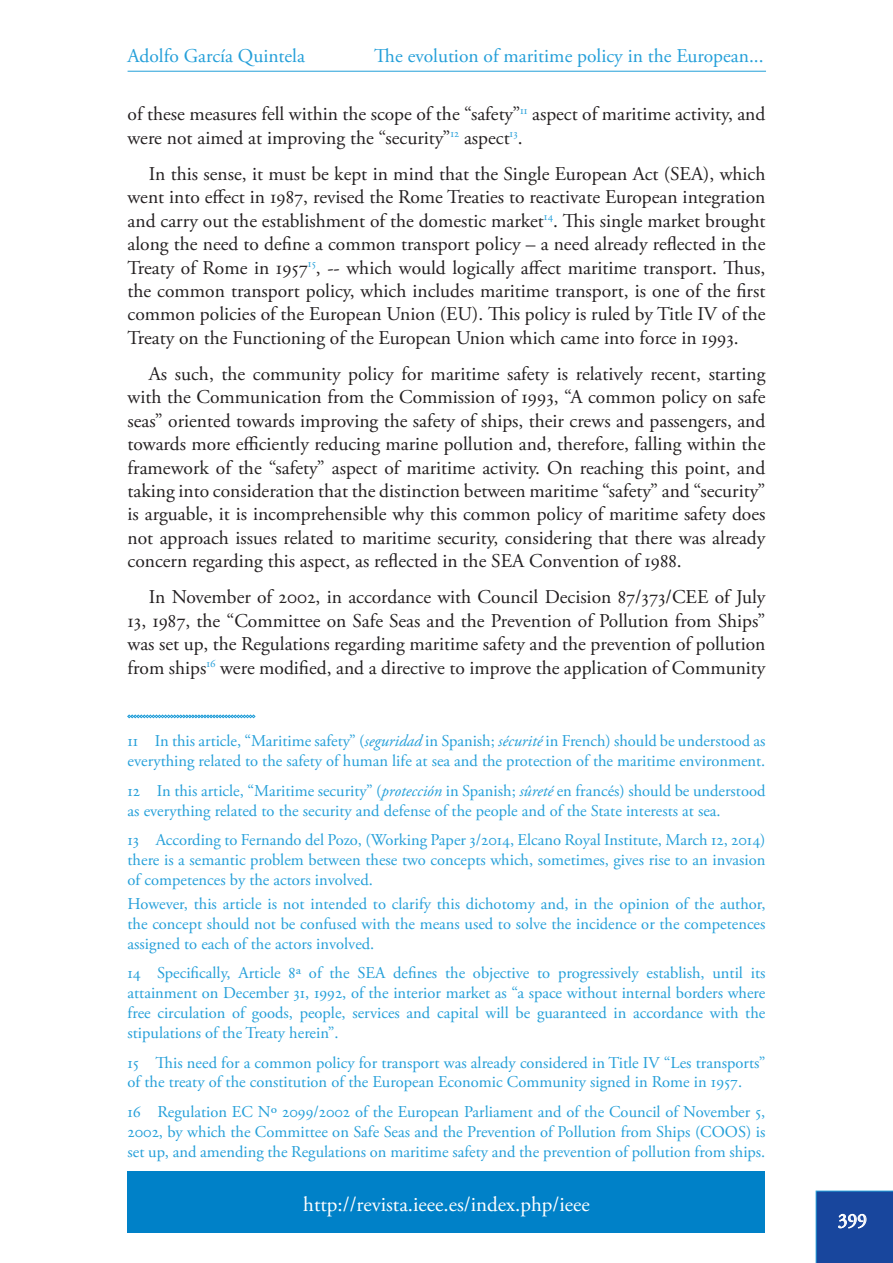
<style>
.page{position:relative;width:893px;height:1263px;background:#fff}
.page>*{position:absolute;margin:0;border:0;box-sizing:border-box;transform-origin:0 0}
.t1{font:21px "Adobe Garamond Pro";color:#fff}
.IEEE_parrafoNormal{font:19.5px/23.4px "Adobe Garamond Pro";color:#231f20;text-align:justify}
.t2{font:19.5px "Adobe Garamond Pro";color:#249fd9}
.t3{font:19.5px "Adobe Garamond Pro";color:#fff}
.IEEE_notasPie{font:16.5px/19.8px "Adobe Garamond Pro";color:#249fd9;text-align:justify}
.s1{font-style:italic}
</style>
<div class="page">
<svg style="left:816px;top:1191px;width:77px;height:72px;background:#1f4da0"></svg>
<div style="left:128px;top:1171px;width:637px;height:62px;background:#0081c8"></div>
<hr style="left:128px;top:71px;width:638px;height:1px;background:#249fd9">
<svg style="left:127px;top:715px;width:128px;height:3px"></svg>
<p class="t2" style="left:128px;top:44px;width:179px">Adolfo García Quintela</p>
<p class="t2" style="left:374px;top:44px;width:391px">The evolution of maritime policy in the European...</p>
<p class="IEEE_parrafoNormal" style="left:128px;top:103px;width:639px">of these measures fell within the scope of the “safety”<sup>11</sup> aspect of maritime activity, and were not aimed at improving the “security”<sup>12</sup> aspect<sup>13</sup>.</p>
<p class="IEEE_parrafoNormal" style="left:128px;top:163px;width:639px;text-indent:21px">In this sense, it must be kept in mind that the Single European Act (SEA), which went into effect in 1987, revised the Rome Treaties to reactivate European integration and carry out the establishment of the domestic market<sup>14</sup>. This single market brought along the need to define a common transport policy – a need already reflected in the Treaty of Rome in 1957<sup>15</sup>, -- which would logically affect maritime transport. Thus, the common transport policy, which includes maritime transport, is one of the first common policies of the European Union (EU). This policy is ruled by Title IV of the Treaty on the Functioning of the European Union which came into force in 1993.</p>
<p class="IEEE_parrafoNormal" style="left:128px;top:363px;width:639px;text-indent:21px">As such, the community policy for maritime safety is relatively recent, starting with the Communication from the Commission of 1993, “A common policy on safe seas” oriented towards improving the safety of ships, their crews and passengers, and towards more efficiently reducing marine pollution and, therefore, falling within the framework of the “safety” aspect of maritime activity. On reaching this point, and taking into consideration that the distinction between maritime “safety” and “security” is arguable, it is incomprehensible why this common policy of maritime safety does not approach issues related to maritime security, considering that there was already concern regarding this aspect, as reflected in the SEA Convention of 1988.</p>
<p class="IEEE_parrafoNormal" style="left:128px;top:586px;width:639px;text-indent:21px">In November of 2002, in accordance with Council Decision 87/373/CEE of July 13, 1987, the “Committee on Safe Seas and the Prevention of Pollution from Ships” was set up, the Regulations regarding maritime safety and the prevention of pollution from ships<sup>16</sup> were modified, and a directive to improve the application of Community</p>
<p class="IEEE_notasPie" style="left:128px;top:732px;width:639px">11 In this article, “Maritime safety” (<span class="s1">seguridad</span> in Spanish; <span class="s1">sécurité</span> in French) should be understood as everything related to the safety of human life at sea and the protection of the maritime environment.</p>
<p class="IEEE_notasPie" style="left:128px;top:781px;width:639px">12 In this article, “Maritime security” (<span class="s1">protección</span> in Spanish; <span class="s1">sûreté</span> en francés) should be understood as everything related to the security and defense of the people and of the State interests at sea.</p>
<p class="IEEE_notasPie" style="left:128px;top:831px;width:639px">13 According to Fernando del Pozo, (Working Paper 3/2014, Elcano Royal Institute, March 12, 2014) there is a semantic problem between these two concepts which, sometimes, gives rise to an invasion of competences by the actors involved.</p>
<p class="IEEE_notasPie" style="left:128px;top:894px;width:639px">However, this article is not intended to clarify this dichotomy and, in the opinion of the author, the concept should not be confused with the means used to solve the incidence or the competences assigned to each of the actors involved.</p>
<p class="IEEE_notasPie" style="left:128px;top:964px;width:639px">14 Specifically, Article 8ª of the SEA defines the objective to progressively establish, until its attainment on December 31, 1992, of the interior market as “a space without internal borders where free circulation of goods, people, services and capital will be guaranteed in accordance with the stipulations of the Treaty herein”.</p>
<p class="IEEE_notasPie" style="left:128px;top:1053px;width:639px">15 This need for a common policy for transport was already considered in Title IV “Les transports” of the treaty of the constitution of the European Economic Community signed in Rome in 1957.</p>
<p class="IEEE_notasPie" style="left:128px;top:1102px;width:639px">16 Regulation EC Nº 2099/2002 of the European Parliament and of the Council of November 5, 2002, by which the Committee on Safe Seas and the Prevention of Pollution from Ships (COOS) is set up, and amending the Regulations on maritime safety and the prevention of pollution from ships.</p>
<p class="t1" style="left:303px;top:1191px;width:288px">http://revista.ieee.es/index.php/ieee</p>
<p class="t3" style="left:838px;top:1209px;width:31px">399</p>
</div>
